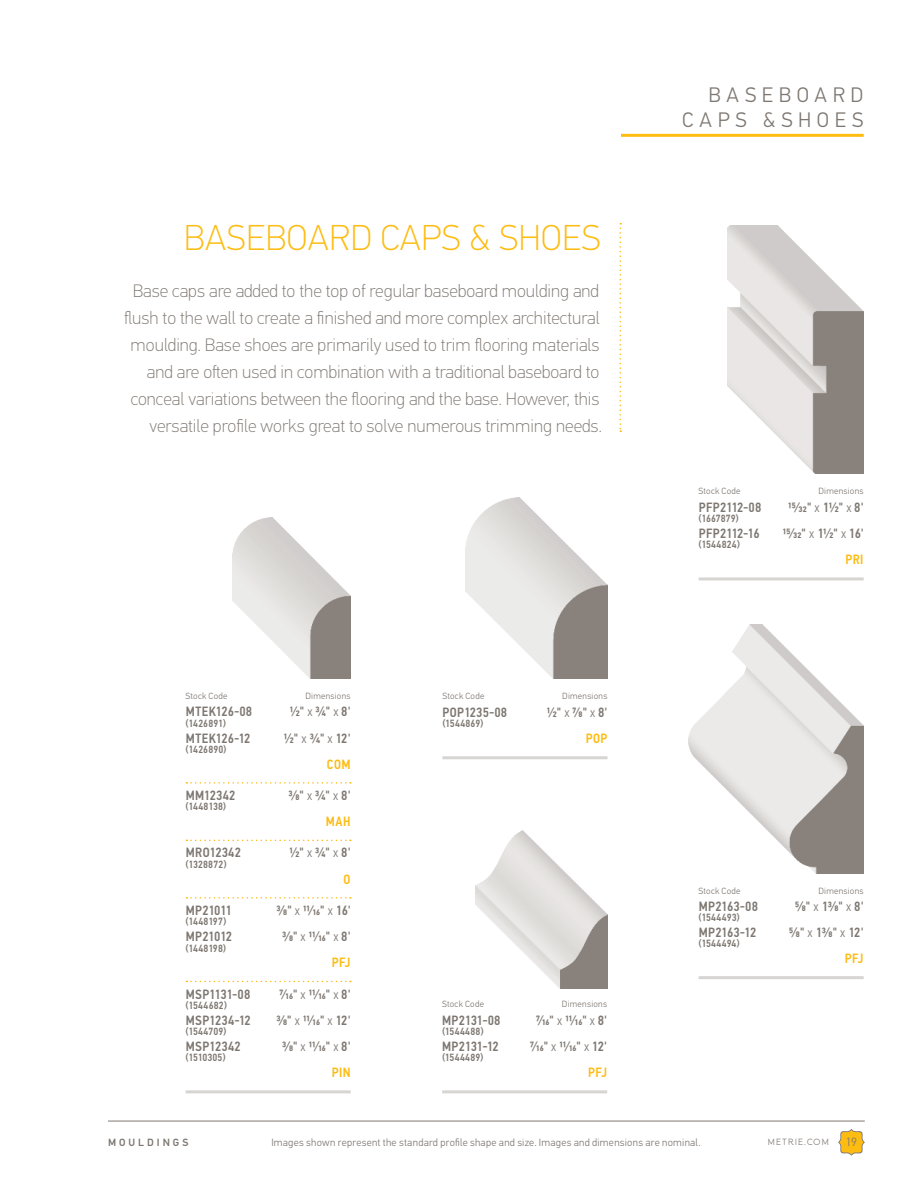
<style>
.page{position:relative;width:918px;height:1188px;background:#fff}
.page>*{position:absolute;margin:0;border:0;box-sizing:border-box;transform-origin:0 0}
.t1{font:100 36px "PF Din Text Pro";letter-spacing:.01em;color:#fdbc12}
.t2{font:300 21px/25.2px "PF Din Text Pro";letter-spacing:.27em;color:#7e7771;text-align:right}
.t3{font:100 18px/27px "PF Din Text Pro";color:#7e7771;text-align:right}
.t4{font:500 13.5px "PF Din Text Cond Pro";letter-spacing:.025em;color:#7e7771}
.t5{font:500 13.5px "PF Din Text Cond Pro";letter-spacing:.035em;color:#fdbc12}
.t6{font:300 12px "PF Din Text Pro";color:#7e7771}
.t7{font:500 10.5px "PF Din Text Cond Pro";letter-spacing:.015em;color:#7e7771}
.t8{font:300 10.5px "PF Din Text Pro";letter-spacing:.025em;color:#7e7771}
.t9{font:500 10.5px "PF Din Text Pro";letter-spacing:.285em;color:#7e7771}
.t10{font:300 9px "PF Din Text Pro";letter-spacing:.03em;color:#7e7771}
.t11{font:9px "Metrie";letter-spacing:.075em;color:#7e7771}
.s1{font-weight:300}
</style>
<div class="page">
<svg style="left:838px;top:1129px;width:27px;height:27px"></svg>
<hr style="left:108px;top:1121px;width:757px;height:1px;background:#7e7771">
<svg style="left:186px;top:782px;width:165px;height:2px"></svg>
<svg style="left:186px;top:840px;width:165px;height:1px"></svg>
<svg style="left:186px;top:897px;width:165px;height:2px"></svg>
<svg style="left:186px;top:981px;width:165px;height:1px"></svg>
<hr style="left:186px;top:1090px;width:165px;height:3px;background:#d7d5d2">
<img style="left:233px;top:518px;width:118px;height:160px">
<hr style="left:442px;top:756px;width:166px;height:3px;background:#d7d5d2">
<img style="left:466px;top:498px;width:141px;height:180px">
<hr style="left:442px;top:1090px;width:165px;height:3px;background:#d7d5d2">
<img style="left:476px;top:830px;width:131px;height:159px">
<hr style="left:699px;top:577px;width:165px;height:3px;background:#d7d5d2">
<img style="left:727px;top:225px;width:137px;height:248px">
<hr style="left:699px;top:976px;width:165px;height:3px;background:#d7d5d2">
<img style="left:688px;top:625px;width:176px;height:248px">
<svg style="left:620px;top:223px;width:1px;height:209px"></svg>
<hr style="left:621px;top:134px;width:243px;height:3px;background:#fdbc12">
<h1 class="t1" style="left:184px;top:217px;width:418px">BASEBOARD CAPS &amp; SHOES</h1>
<p class="t3" style="left:124px;top:278px;width:479px">Base caps are added to the top of regular baseboard moulding and flush to the wall to create a finished and more complex architectural moulding. Base shoes are primarily used to trim flooring materials and are often used in combination with a traditional baseboard to conceal variations between the flooring and the base. However, this versatile profile works great to solve numerous trimming needs.</p>
<p class="t10" style="left:186px;top:691px;width:44px">Stock Code</p>
<p class="t10" style="left:305px;top:691px;width:47px">Dimensions</p>
<p class="t4" style="left:186px;top:704px;width:68px">MTEK126-08</p>
<p class="t4" style="left:290px;top:704px;width:63px">1⁄2" <span class="s1">x</span> 3⁄4" <span class="s1">x</span> 8'</p>
<p class="t7" style="left:186px;top:717px;width:42px">(1426891)</p>
<p class="t4" style="left:186px;top:730px;width:66px">MTEK126-12</p>
<p class="t4" style="left:284px;top:730px;width:68px">1⁄2" <span class="s1">x</span> 3⁄4" <span class="s1">x</span> 12'</p>
<p class="t7" style="left:186px;top:743px;width:42px">(1426890)</p>
<p class="t5" style="left:327px;top:756px;width:25px">COM</p>
<p class="t4" style="left:186px;top:787px;width:51px">MM12342</p>
<p class="t4" style="left:289px;top:787px;width:64px">3⁄8" <span class="s1">x</span> 3⁄4" <span class="s1">x</span> 8'</p>
<p class="t7" style="left:186px;top:801px;width:42px">(1448138)</p>
<p class="t5" style="left:326px;top:813px;width:26px">MAH</p>
<p class="t4" style="left:186px;top:845px;width:57px">MRO12342</p>
<p class="t4" style="left:289px;top:845px;width:63px">1⁄2" <span class="s1">x</span> 3⁄4" <span class="s1">x</span> 8'</p>
<p class="t7" style="left:186px;top:858px;width:42px">(1328872)</p>
<p class="t5" style="left:344px;top:871px;width:8px">O</p>
<p class="t4" style="left:186px;top:902px;width:47px">MP21011</p>
<p class="t4" style="left:277px;top:902px;width:76px">3⁄8" <span class="s1">x</span> 11⁄16" <span class="s1">x</span> 16'</p>
<p class="t7" style="left:186px;top:916px;width:42px">(1448197)</p>
<p class="t4" style="left:186px;top:928px;width:48px">MP21012</p>
<p class="t4" style="left:282px;top:928px;width:70px">3⁄8" <span class="s1">x</span> 11⁄16" <span class="s1">x</span> 8'</p>
<p class="t7" style="left:186px;top:942px;width:42px">(1448198)</p>
<p class="t5" style="left:332px;top:954px;width:20px">PFJ</p>
<p class="t4" style="left:186px;top:986px;width:66px">MSP1131-08</p>
<p class="t4" style="left:280px;top:986px;width:73px">7⁄16" <span class="s1">x</span> 11⁄16" <span class="s1">x</span> 8'</p>
<p class="t7" style="left:186px;top:999px;width:43px">(1544682)</p>
<p class="t4" style="left:186px;top:1012px;width:67px">MSP1234-12</p>
<p class="t4" style="left:276px;top:1012px;width:76px">3⁄8" <span class="s1">x</span> 11⁄16" <span class="s1">x</span> 12'</p>
<p class="t7" style="left:186px;top:1025px;width:42px">(1544709)</p>
<p class="t4" style="left:186px;top:1038px;width:57px">MSP12342</p>
<p class="t4" style="left:282px;top:1038px;width:70px">3⁄8" <span class="s1">x</span> 11⁄16" <span class="s1">x</span> 8'</p>
<p class="t7" style="left:186px;top:1051px;width:41px">(1510305)</p>
<p class="t5" style="left:332px;top:1064px;width:20px">PIN</p>
<p class="t10" style="left:442px;top:691px;width:44px">Stock Code</p>
<p class="t10" style="left:562px;top:691px;width:47px">Dimensions</p>
<p class="t4" style="left:443px;top:704px;width:66px">POP1235-08</p>
<p class="t4" style="left:547px;top:704px;width:62px">1⁄2" <span class="s1">x</span> 7⁄8" <span class="s1">x</span> 8'</p>
<p class="t7" style="left:442px;top:717px;width:42px">(1544869)</p>
<p class="t5" style="left:586px;top:730px;width:23px">POP</p>
<p class="t10" style="left:442px;top:999px;width:44px">Stock Code</p>
<p class="t10" style="left:562px;top:999px;width:47px">Dimensions</p>
<p class="t4" style="left:442px;top:1012px;width:60px">MP2131-08</p>
<p class="t4" style="left:536px;top:1012px;width:73px">7⁄16" <span class="s1">x</span> 11⁄16" <span class="s1">x</span> 8'</p>
<p class="t7" style="left:442px;top:1025px;width:43px">(1544488)</p>
<p class="t4" style="left:442px;top:1038px;width:58px">MP2131-12</p>
<p class="t4" style="left:530px;top:1038px;width:78px">7⁄16" <span class="s1">x</span> 11⁄16" <span class="s1">x</span> 12'</p>
<p class="t7" style="left:442px;top:1051px;width:43px">(1544489)</p>
<p class="t5" style="left:588px;top:1064px;width:20px">PFJ</p>
<h2 class="t2" style="left:682px;top:82px;width:183px">BASEBOARD<br>CAPS &amp;SHOES</h2>
<p class="t10" style="left:699px;top:486px;width:44px">Stock Code</p>
<p class="t10" style="left:818px;top:486px;width:47px">Dimensions</p>
<p class="t4" style="left:699px;top:499px;width:64px">PFP2112-08</p>
<p class="t4" style="left:788px;top:499px;width:77px">15⁄32" <span class="s1">x</span> 11⁄2" <span class="s1">x</span> 8'</p>
<p class="t7" style="left:699px;top:512px;width:42px">(1667879)</p>
<p class="t4" style="left:699px;top:525px;width:62px">PFP2112-16</p>
<p class="t4" style="left:783px;top:525px;width:82px">15⁄32" <span class="s1">x</span> 11⁄2" <span class="s1">x</span> 16'</p>
<p class="t7" style="left:699px;top:538px;width:43px">(1544824)</p>
<p class="t5" style="left:845px;top:551px;width:20px">PRI</p>
<p class="t10" style="left:699px;top:886px;width:44px">Stock Code</p>
<p class="t10" style="left:818px;top:886px;width:47px">Dimensions</p>
<p class="t4" style="left:699px;top:898px;width:61px">MP2163-08</p>
<p class="t4" style="left:795px;top:898px;width:70px">5⁄8" <span class="s1">x</span> 13⁄8" <span class="s1">x</span> 8'</p>
<p class="t7" style="left:699px;top:911px;width:42px">(1544493)</p>
<p class="t4" style="left:699px;top:924px;width:59px">MP2163-12</p>
<p class="t4" style="left:789px;top:924px;width:76px">5⁄8" <span class="s1">x</span> 13⁄8" <span class="s1">x</span> 12'</p>
<p class="t7" style="left:699px;top:937px;width:42px">(1544494)</p>
<p class="t5" style="left:845px;top:950px;width:20px">PFJ</p>
<p class="t9" style="left:108px;top:1136px;width:82px">MOULDINGS</p>
<p class="t8" style="left:271px;top:1137px;width:431px">Images shown represent the standard profile shape and size. Images and dimensions are nominal.</p>
<p class="t11" style="left:767px;top:1137px;width:63px">METRIE.COM</p>
<p class="t6" style="left:846px;top:1135px;width:12px">19</p>
</div>
